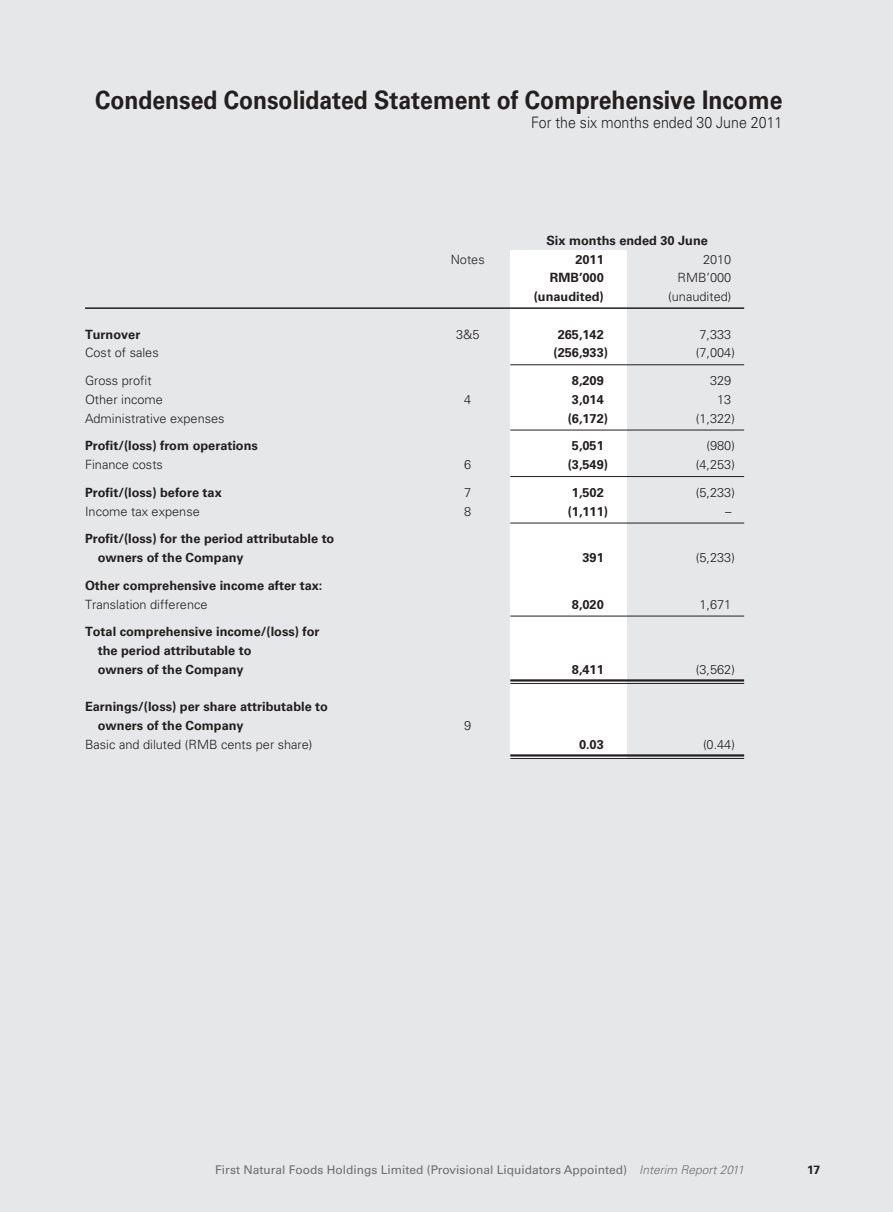
<style>
.page{position:relative;width:893px;height:1212px;background:#e6e7e8}
.page>*{position:absolute;margin:0;border:0;box-sizing:border-box;transform-origin:0 0}
.t1{font:700 25.5px "Univers";color:#231f20;scale:.9 1}
.t2{font:300 15.75px "Univers";color:#231f20;scale:.9 1}
.t3{font:700 12.75px/18.8px "Univers";color:#231f20}
.t4{font:300 12.75px "Univers";color:#231f20}
.t5{font:12px "Univers";color:#6d6e70}
.t6{font:700 12px "Univers";color:#231f20}
.s1{font-weight:300;font-style:italic}
</style>
<div class="page">
<div style="left:510px;top:250px;width:117px;height:509px;background:#fff"></div>
<hr style="left:85px;top:307px;width:659px;height:2px;background:#231f20">
<hr style="left:510px;top:364px;width:234px;height:1px;background:#231f20">
<hr style="left:510px;top:430px;width:234px;height:1px;background:#231f20">
<hr style="left:510px;top:476px;width:234px;height:1px;background:#231f20">
<hr style="left:510px;top:523px;width:234px;height:1px;background:#231f20">
<hr style="left:510px;top:616px;width:234px;height:1px;background:#231f20">
<hr style="left:510px;top:679px;width:234px;height:2px;background:#231f20">
<hr style="left:510px;top:683px;width:234px;height:1px;background:#231f20">
<hr style="left:510px;top:754px;width:234px;height:2px;background:#231f20">
<hr style="left:510px;top:758px;width:234px;height:1px;background:#231f20">
<h1 class="t1" style="left:95px;top:88px;width:765px">Condensed Consolidated Statement of Comprehensive Income</h1>
<p class="t2" style="left:531px;top:115px;width:281px">For the six months ended 30 June 2011</p>
<p class="t3" style="left:546px;top:232px;width:163px">Six months ended 30 June</p>
<p class="t4" style="left:451px;top:253px;width:36px">Notes</p>
<p class="t3" style="left:575px;top:250px;width:30px">2011</p>
<p class="t4" style="left:703px;top:253px;width:30px">2010</p>
<p class="t3" style="left:550px;top:269px;width:55px">RMB’000</p>
<p class="t4" style="left:677px;top:272px;width:55px">RMB’000</p>
<p class="t3" style="left:534px;top:288px;width:72px">(unaudited)</p>
<p class="t4" style="left:668px;top:290px;width:65px">(unaudited)</p>
<p class="t3" style="left:85px;top:325px;width:57px">Turnover</p>
<p class="t4" style="left:456px;top:328px;width:25px">3&amp;5</p>
<p class="t3" style="left:558px;top:325px;width:48px">265,142</p>
<p class="t4" style="left:699px;top:328px;width:33px">7,333</p>
<p class="t4" style="left:85px;top:347px;width:75px">Cost of sales</p>
<p class="t3" style="left:553px;top:344px;width:56px">(256,933)</p>
<p class="t4" style="left:696px;top:347px;width:40px">(7,004)</p>
<p class="t4" style="left:85px;top:374px;width:68px">Gross profit</p>
<p class="t3" style="left:572px;top:372px;width:33px">8,209</p>
<p class="t4" style="left:710px;top:374px;width:23px">329</p>
<p class="t4" style="left:85px;top:393px;width:79px">Other income</p>
<p class="t4" style="left:464px;top:393px;width:9px">4</p>
<p class="t3" style="left:572px;top:391px;width:33px">3,014</p>
<p class="t4" style="left:717px;top:393px;width:16px">13</p>
<p class="t4" style="left:85px;top:412px;width:141px">Administrative expenses</p>
<p class="t3" style="left:568px;top:409px;width:42px">(6,172)</p>
<p class="t4" style="left:696px;top:412px;width:40px">(1,322)</p>
<p class="t3" style="left:85px;top:437px;width:174px">Profit/(loss) from operations</p>
<p class="t3" style="left:572px;top:437px;width:33px">5,051</p>
<p class="t4" style="left:707px;top:440px;width:30px">(980)</p>
<p class="t4" style="left:85px;top:458px;width:79px">Finance costs</p>
<p class="t4" style="left:464px;top:458px;width:9px">6</p>
<p class="t3" style="left:568px;top:456px;width:42px">(3,549)</p>
<p class="t4" style="left:696px;top:458px;width:40px">(4,253)</p>
<p class="t3" style="left:85px;top:484px;width:138px">Profit/(loss) before tax</p>
<p class="t4" style="left:464px;top:486px;width:9px">7</p>
<p class="t3" style="left:572px;top:484px;width:33px">1,502</p>
<p class="t4" style="left:696px;top:486px;width:40px">(5,233)</p>
<p class="t4" style="left:85px;top:505px;width:116px">Income tax expense</p>
<p class="t4" style="left:464px;top:505px;width:9px">8</p>
<p class="t3" style="left:568px;top:502px;width:42px">(1,111)</p>
<p class="t4" style="left:725px;top:505px;width:8px">–</p>
<p class="t3" style="left:98px;top:530px;width:238px;text-indent:-13px">Profit/(loss) for the period attributable to owners of the Company</p>
<p class="t3" style="left:583px;top:549px;width:23px">391</p>
<p class="t4" style="left:696px;top:551px;width:40px">(5,233)</p>
<p class="t3" style="left:85px;top:577px;width:239px">Other comprehensive income after tax:</p>
<p class="t4" style="left:85px;top:598px;width:124px">Translation difference</p>
<p class="t3" style="left:572px;top:595px;width:33px">8,020</p>
<p class="t4" style="left:699px;top:598px;width:33px">1,671</p>
<p class="t3" style="left:98px;top:623px;width:223px;text-indent:-13px">Total comprehensive income/(loss) for the period attributable to<br>owners of the Company</p>
<p class="t3" style="left:572px;top:661px;width:33px">8,411</p>
<p class="t4" style="left:696px;top:663px;width:40px">(3,562)</p>
<p class="t3" style="left:98px;top:698px;width:232px;text-indent:-13px">Earnings/(loss) per share attributable to owners of the Company</p>
<p class="t4" style="left:464px;top:719px;width:9px">9</p>
<p class="t4" style="left:85px;top:738px;width:229px">Basic and diluted (RMB cents per share)</p>
<p class="t3" style="left:579px;top:736px;width:26px">0.03</p>
<p class="t4" style="left:703px;top:738px;width:33px">(0.44)</p>
<p class="t5" style="left:215px;top:1164px;width:530px">First Natural Foods Holdings Limited (Provisional Liquidators Appointed) <span class="s1">Interim Report 2011</span></p>
<p class="t6" style="left:807px;top:1164px;width:14px">17</p>
</div>
